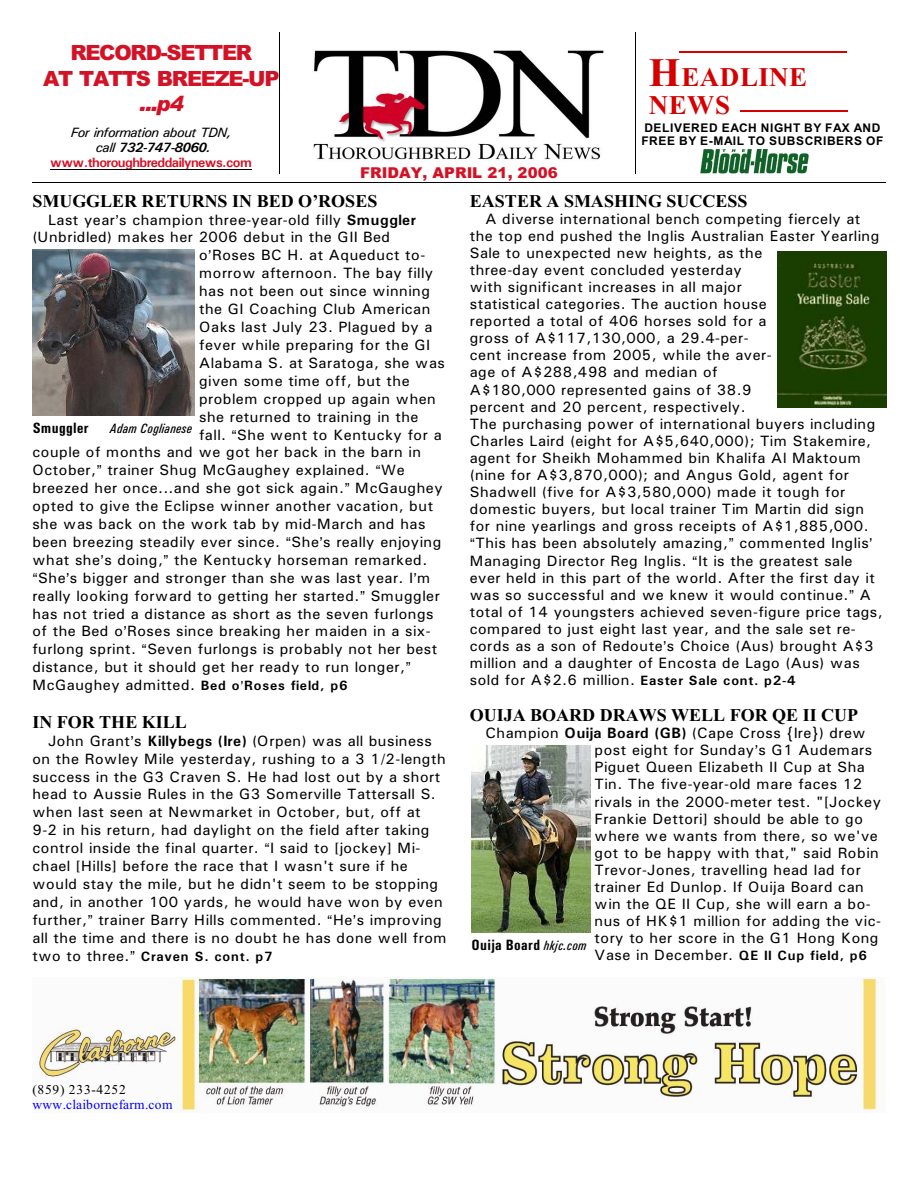
<style>
.page{position:relative;width:918px;height:1188px;background:#fff}
.page>*{position:absolute;margin:0;border:0;box-sizing:border-box;transform-origin:0 0}
.t1{font:700 27px/27.3px "Times New Roman";letter-spacing:.02em;color:#d60000}
.t2{font:900 21px/25.2px "Arial";letter-spacing:-.06em;color:#d41226;text-align:center}
.t3{font:italic 900 21px "Arial";color:#d41226}
.t4{font:700 18px "Times New Roman";color:#000}
.t5{font:15px/17.1px "Univers";letter-spacing:.03em;color:#000}
.t6{font:700 15px "Univers Condensed";letter-spacing:.025em;color:#000}
.t7{font:900 15px "Arial";letter-spacing:.005em;color:#d41226}
.t8{font:700 13.5px/15px "Univers";letter-spacing:-.04em;color:#d41226;text-align:center}
.t9{font:700 13.5px "Univers";letter-spacing:.065em;color:#000}
.t10{font:13.5px "Times New Roman";letter-spacing:.035em;color:#00f}
.t11{font:italic 13.5px "Univers Condensed";letter-spacing:.02em;color:#000}
.t12{font:13.5px "Times New Roman";letter-spacing:.06em;color:#000}
.t13{font:700 12px/12.8px "Arial";letter-spacing:.045em;color:#000}
.s1{font-weight:400;font-style:italic;color:#000}
.s2{font-style:italic;color:#000}
.s3{font-size:40.5px}
.s4{font-weight:700}
.s5{font-weight:700;font-size:13.5px}
.s6{font-weight:400;font-size:15px}
.s7{font-weight:400;font-style:italic;font-size:13.5px}
</style>
<div class="page">
<hr style="left:50px;top:170px;width:201px;height:1px;background:#000">
<img style="left:313px;top:50px;width:291px;height:110px">
<img style="left:700px;top:150px;width:109px;height:24px">
<hr style="left:280px;top:32px;width:1px;height:142px;background:#000">
<hr style="left:635px;top:32px;width:1px;height:142px;background:#000">
<hr style="left:32px;top:183px;width:853px;height:1px;background:#000">
<hr style="left:680px;top:51px;width:167px;height:1px;background:#d60000">
<hr style="left:740px;top:111px;width:108px;height:1px;background:#d60000">
<img style="left:38px;top:977px;width:844px;height:134px">
<img style="left:33px;top:249px;width:162px;height:166px">
<img style="left:778px;top:252px;width:108px;height:155px">
<img style="left:471px;top:745px;width:119px;height:188px">
<h2 class="t2" style="left:43px;top:43px;width:238px">RECORD-SETTER<br>AT TATTS BREEZE-UP</h2>
<h2 class="t3" style="left:139px;top:95px;width:46px">...p4</h2>
<p class="t8" style="left:50px;top:126px;width:203px"><span class="s1">For information about TDN,<br>call</span> <span class="s2">732-747-8060. </span>www.thoroughbreddailynews.com</p>
<p class="t7" style="left:360px;top:168px;width:199px">FRIDAY, APRIL 21, 2006</p>
<h1 class="t1" style="left:649px;top:66px;width:160px"><span class="s3">H</span>EADLINE<br>NEWS</h1>
<p class="t13" style="left:641px;top:123px;width:244px">DELIVERED EACH NIGHT BY FAX AND<br>FREE BY E-MAIL TO SUBSCRIBERS OF</p>
<p class="t4" style="left:32px;top:195px;width:347px">SMUGGLER RETURNS IN BED O’ROSES</p>
<p class="t5" style="left:48px;top:212px;width:369px">Last year s champion three-year-old filly <span class="s4">Smuggler</span></p>
<p class="t5" style="left:32px;top:230px;width:359px">(Unbridled) makes her 2006 debut in the GII Bed</p>
<p class="t5" style="left:199px;top:248px;width:228px">o Roses BC H. at Aqueduct to-</p>
<p class="t5" style="left:199px;top:266px;width:236px">morrow afternoon. The bay filly</p>
<p class="t5" style="left:199px;top:284px;width:232px">has not been out since winning</p>
<p class="t5" style="left:199px;top:302px;width:233px">the GI Coaching Club American</p>
<p class="t5" style="left:199px;top:320px;width:235px">Oaks last July 23. Plagued by a</p>
<p class="t5" style="left:199px;top:338px;width:233px">fever while preparing for the GI</p>
<p class="t5" style="left:199px;top:356px;width:247px">Alabama S. at Saratoga, she was</p>
<p class="t5" style="left:199px;top:373px;width:212px">given some time off, but the</p>
<p class="t5" style="left:199px;top:391px;width:238px">problem cropped up again when</p>
<p class="t5" style="left:199px;top:409px;width:221px">she returned to training in the</p>
<p class="t5" style="left:199px;top:427px;width:244px">fall. She went to Kentucky for a</p>
<p class="t5" style="left:32px;top:445px;width:390px">couple of months and we got her back in the barn in</p>
<p class="t5" style="left:32px;top:463px;width:374px">October, trainer Shug McGaughey explained. We</p>
<p class="t5" style="left:32px;top:481px;width:412px">breezed her once...and she got sick again. McGaughey</p>
<p class="t5" style="left:32px;top:499px;width:402px">opted to give the Eclipse winner another vacation, but</p>
<p class="t5" style="left:32px;top:517px;width:395px">she was back on the work tab by mid-March and has</p>
<p class="t5" style="left:32px;top:535px;width:410px">been breezing steadily ever since. She s really enjoying</p>
<p class="t5" style="left:32px;top:552px;width:396px">what she s doing, the Kentucky horseman remarked.</p>
<p class="t5" style="left:38px;top:570px;width:394px">She s bigger and stronger than she was last year. I m</p>
<p class="t5" style="left:32px;top:588px;width:409px">really looking forward to getting her started. Smuggler</p>
<p class="t5" style="left:32px;top:606px;width:403px">has not tried a distance as short as the seven furlongs</p>
<p class="t5" style="left:32px;top:624px;width:400px">of the Bed o Roses since breaking her maiden in a six-</p>
<p class="t5" style="left:32px;top:642px;width:407px">furlong sprint. Seven furlongs is probably not her best</p>
<p class="t5" style="left:32px;top:660px;width:374px">distance, but it should get her ready to run longer,</p>
<p class="t5" style="left:32px;top:678px;width:317px">McGaughey admitted. <span class="s5">Bed o Roses field, p6</span></p>
<p class="t4" style="left:32px;top:716px;width:156px">IN FOR THE KILL</p>
<p class="t5" style="left:32px;top:733px;width:416px;line-height:17.9px;text-indent:16px">John Grant s <span class="s4">Killybegs (Ire)</span> (Orpen) was all business on the Rowley Mile yesterday, rushing to a 3 1/2-length success in the G3 Craven S. He had lost out by a short head to Aussie Rules in the G3 Somerville Tattersall S. when last seen at Newmarket in October, but, off at 9-2 in his return, had daylight on the field after taking control inside the final quarter. I said to [jockey] Mi&shy;chael [Hills] before the race that I wasn't sure if he would stay the mile, but he didn't seem to be stopping and, in another 100 yards, he would have won by even further, trainer Barry Hills commented. He s improving all the time and there is no doubt he has done well from</p>
<p class="t9" style="left:32px;top:951px;width:242px"><span class="s6">two to three.</span> Craven S. cont. p7</p>
<p class="t6" style="left:33px;top:422px;width:57px">Smuggler</p>
<p class="t11" style="left:110px;top:423px;width:84px">Adam Coglianese</p>
<p class="t4" style="left:470px;top:195px;width:279px">EASTER A SMASHING SUCCESS</p>
<p class="t5" style="left:485px;top:211px;width:377px">A diverse international bench competing fiercely at</p>
<p class="t5" style="left:470px;top:228px;width:411px">the top end pushed the Inglis Australian Easter Yearling</p>
<p class="t5" style="left:470px;top:245px;width:294px">Sale to unexpected new heights, as the</p>
<p class="t5" style="left:470px;top:262px;width:274px">three-day event concluded yesterday</p>
<p class="t5" style="left:470px;top:280px;width:274px">with significant increases in all major</p>
<p class="t5" style="left:470px;top:297px;width:299px">statistical categories. The auction house</p>
<p class="t5" style="left:470px;top:314px;width:298px">reported a total of 406 horses sold for a</p>
<p class="t5" style="left:470px;top:331px;width:280px">gross of A$117,130,000, a 29.4-per-</p>
<p class="t5" style="left:470px;top:348px;width:303px">cent increase from 2005, while the aver-</p>
<p class="t5" style="left:470px;top:365px;width:250px">age of A$288,498 and median of</p>
<p class="t5" style="left:470px;top:382px;width:283px">A$180,000 represented gains of 38.9</p>
<p class="t5" style="left:470px;top:399px;width:277px">percent and 20 percent, respectively.</p>
<p class="t5" style="left:470px;top:416px;width:407px">The purchasing power of international buyers including</p>
<p class="t5" style="left:470px;top:433px;width:403px">Charles Laird (eight for A$5,640,000); Tim Stakemire,</p>
<p class="t5" style="left:470px;top:451px;width:392px">agent for Sheikh Mohammed bin Khalifa Al Maktoum</p>
<p class="t5" style="left:470px;top:468px;width:381px">(nine for A$3,870,000); and Angus Gold, agent for</p>
<p class="t5" style="left:470px;top:485px;width:377px">Shadwell (five for A$3,580,000) made it tough for</p>
<p class="t5" style="left:470px;top:502px;width:396px">domestic buyers, but local trainer Tim Martin did sign</p>
<p class="t5" style="left:470px;top:519px;width:400px">for nine yearlings and gross receipts of A$1,885,000.</p>
<p class="t5" style="left:476px;top:536px;width:395px">This has been absolutely amazing, commented Inglis</p>
<p class="t5" style="left:470px;top:553px;width:384px">Managing Director Reg Inglis. It is the greatest sale</p>
<p class="t5" style="left:470px;top:570px;width:407px">ever held in this part of the world. After the first day it</p>
<p class="t5" style="left:470px;top:587px;width:402px">was so successful and we knew it would continue. A</p>
<p class="t5" style="left:470px;top:604px;width:414px">total of 14 youngsters achieved seven-figure price tags,</p>
<p class="t5" style="left:470px;top:622px;width:388px">compared to just eight last year, and the sale set re-</p>
<p class="t5" style="left:470px;top:639px;width:405px">cords as a son of Redoute s Choice (Aus) brought A$3</p>
<p class="t5" style="left:470px;top:656px;width:392px">million and a daughter of Encosta de Lago (Aus) was</p>
<p class="t5" style="left:470px;top:673px;width:328px">sold for A$2.6 million. <span class="s5">Easter Sale cont. p2-4</span></p>
<p class="t4" style="left:470px;top:709px;width:390px">OUIJA BOARD DRAWS WELL FOR QE II CUP</p>
<p class="t5" style="left:595px;top:726px;width:288px;text-indent:-109px">Champion <span class="s4">Ouija Board (GB)</span> (Cape Cross {Ire}) drew post eight for Sunday s G1 Audemars Piguet Queen Elizabeth II Cup at Sha Tin. The five-year-old mare faces 12 rivals in the 2000-meter test. "[Jockey Frankie Dettori] should be able to go where we wants from there, so we've got to be happy with that," said Robin Trevor-Jones, travelling head lad for trainer Ed Dunlop. If Ouija Board can win the QE II Cup, she will earn a bo&shy;nus of HK$1 million for adding the vic&shy;tory to her score in the G1 Hong Kong Vase in December. <span class="s5">QE II Cup field, p6</span></p>
<p class="t6" style="left:471px;top:940px;width:116px">Ouija Board <span class="s7">hkjc.com</span></p>
<p class="t12" style="left:32px;top:1085px;width:95px">(859) 233-4252</p>
<p class="t10" style="left:32px;top:1099px;width:142px">www.claibornefarm.com</p>
</div>
